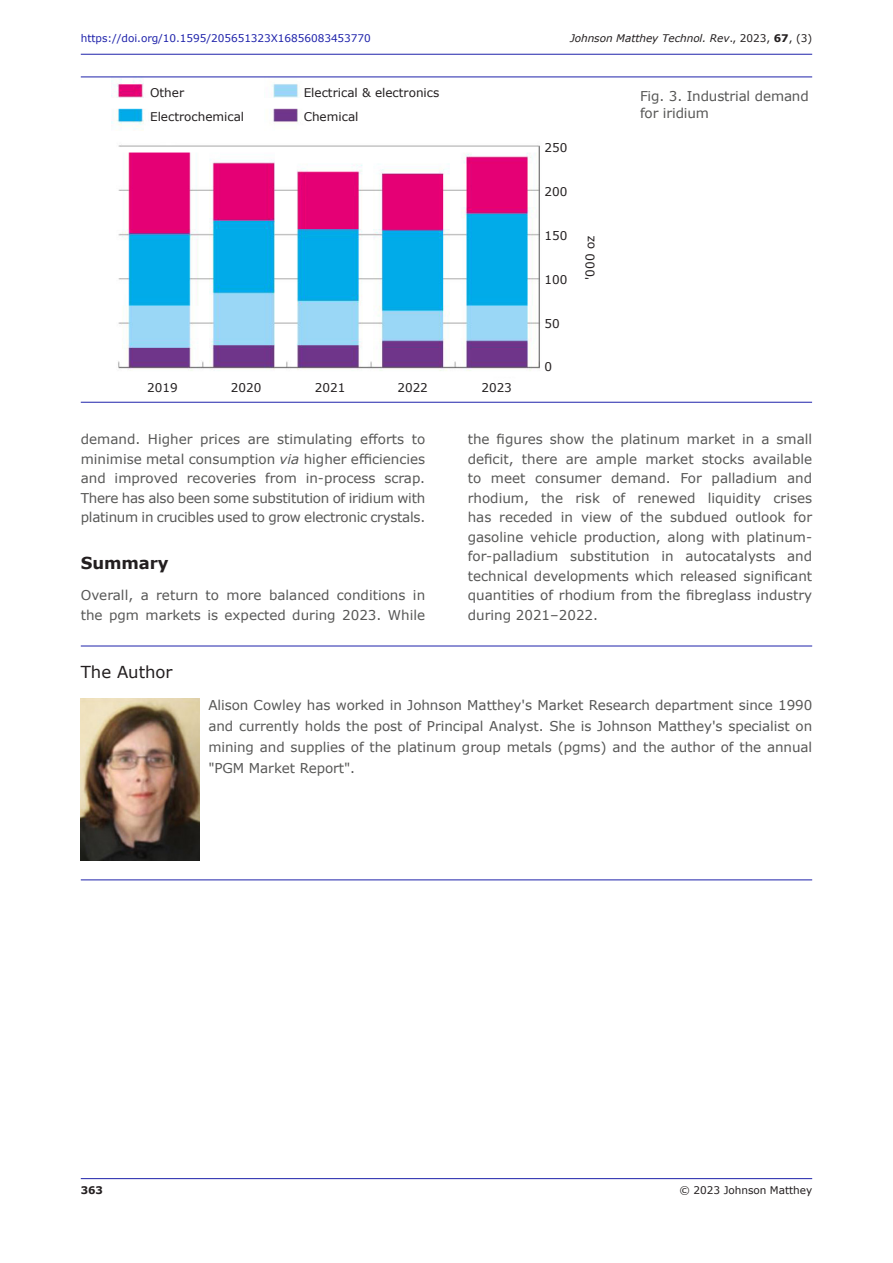
<style>
.page{position:relative;width:893px;height:1263px;background:#fff}
.page>*{position:absolute;margin:0;border:0;box-sizing:border-box;transform-origin:0 0}
.The_author_head_at_t{font:16.5px "Verdana";color:#231f20}
.Bodytext_subhead{font:700 16.5px "Verdana";letter-spacing:-.005em;color:#231f20}
.Bodytext_fullout{font:13.5px/19.5px "Verdana";color:#575756}
.Author_profile_at_th{font:13.5px/21px "Verdana";letter-spacing:-.005em;color:#575756;text-align:justify}
.Bodytext_indent{font:13.5px/19.5px "Verdana";letter-spacing:-.02em;color:#575756;text-align:justify}
.Captions_for_pic_drg{font:13.5px/16.5px "Verdana";letter-spacing:-.01em;color:#575756}
._22_figure_annotatio{font:12px/24px "Verdana";color:#231f20}
.t1{font:10.5px "Verdana";letter-spacing:-.005em;color:#1e22aa}
.t2{font:italic 10.5px "Verdana";letter-spacing:-.005em;color:#231f20}
.t3{font:10.5px "Verdana";letter-spacing:-.005em;color:#231f20}
.t4{font:700 10.5px "Verdana";color:#231f20}
.s1{font-style:normal}
.s2{font-weight:700;font-style:normal}
.s3{font-style:italic}
</style>
<div class="page">
<hr style="left:81px;top:1178px;width:731px;height:1px;background:#1e22aa">
<hr style="left:81px;top:54px;width:731px;height:1px;background:#1e22aa">
<img style="left:112px;top:78px;width:497px;height:324px">
<hr style="left:81px;top:77px;width:731px;height:1px;background:#1e22aa">
<hr style="left:81px;top:402px;width:731px;height:1px;background:#1e22aa">
<hr style="left:81px;top:646px;width:731px;height:1px;background:#1e22aa">
<hr style="left:81px;top:879px;width:731px;height:1px;background:#1e22aa">
<img style="left:81px;top:699px;width:119px;height:161px">
<p class="t1" style="left:81px;top:31px;width:291px">https://doi.org/10.1595/205651323X16856083453770</p>
<p class="t2" style="left:570px;top:31px;width:244px">Johnson Matthey Technol. Rev<span class="s1">., 2023,</span> <span class="s2">67</span><span class="s1">, (3)</span></p>
<p class="_22_figure_annotatio" style="left:150px;top:81px;width:96px">Other<br>Electrochemical</p>
<p class="_22_figure_annotatio" style="left:304px;top:81px;width:137px">Electrical &amp; electronics<br>Chemical</p>
<p class="Captions_for_pic_drg" style="left:640px;top:88px;width:170px">Fig. 3. Industrial demand for iridium</p>
<p class="_22_figure_annotatio" style="left:147px;top:375px;width:32px">2019</p>
<p class="_22_figure_annotatio" style="left:231px;top:375px;width:32px">2020</p>
<p class="_22_figure_annotatio" style="left:315px;top:375px;width:32px">2021</p>
<p class="_22_figure_annotatio" style="left:397px;top:375px;width:32px">2022</p>
<p class="_22_figure_annotatio" style="left:481px;top:375px;width:32px">2023</p>
<p class="_22_figure_annotatio" style="left:544px;top:136px;width:24px">250</p>
<p class="_22_figure_annotatio" style="left:544px;top:180px;width:24px">200</p>
<p class="_22_figure_annotatio" style="left:544px;top:223px;width:24px">150</p>
<p class="_22_figure_annotatio" style="left:544px;top:267px;width:24px">100</p>
<p class="_22_figure_annotatio" style="left:544px;top:311px;width:17px">50</p>
<p class="_22_figure_annotatio" style="left:544px;top:355px;width:9px">0</p>
<p class="_22_figure_annotatio" style="left:578px;top:280px;width:45px;rotate:-90deg">'000 oz</p>
<p class="Bodytext_indent" style="left:81px;top:429px;width:346px">demand. Higher prices are stimulating efforts to minimise metal consumption <span class="s3">via</span> higher efficiencies and improved recoveries from in-process scrap.<br>There has also been some substitution of iridium with platinum in crucibles used to grow electronic crystals.</p>
<p class="Bodytext_subhead" style="left:81px;top:551px;width:89px">Summary</p>
<p class="Bodytext_fullout" style="left:81px;top:585px;width:346px">Overall, a return to more balanced conditions in the pgm markets is expected during 2023. While</p>
<p class="The_author_head_at_t" style="left:81px;top:661px;width:93px">The Author</p>
<p class="Bodytext_fullout" style="left:468px;top:429px;width:346px;text-align:justify">the figures show the platinum market in a small deficit, there are ample market stocks available to meet consumer demand. For palladium and rhodium, the risk of renewed liquidity crises has receded in view of the subdued outlook for gasoline vehicle production, along with platinum&shy;for-palladium substitution in autocatalysts and technical developments which released significant quantities of rhodium from the fibreglass industry during 2021–2022.</p>
<p class="Author_profile_at_th" style="left:208px;top:694px;width:605px">Alison Cowley has worked in Johnson Matthey's Market Research department since 1990 and currently holds the post of Principal Analyst. She is Johnson Matthey's specialist on mining and supplies of the platinum group metals (pgms) and the author of the annual "PGM Market Report".</p>
<p class="t4" style="left:81px;top:1183px;width:24px">363</p>
<p class="t3" style="left:679px;top:1183px;width:134px">© 2023 Johnson Matthey</p>
</div>
